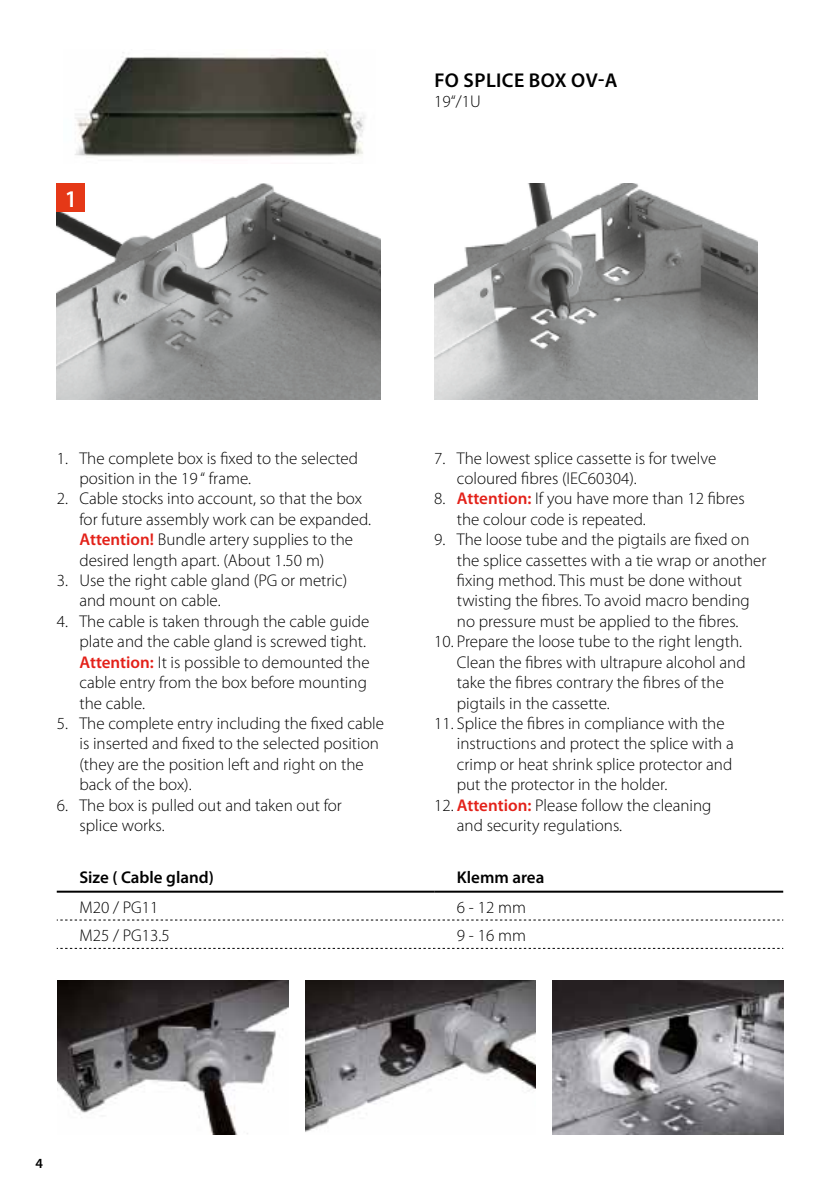
<style>
.page{position:relative;width:840px;height:1191px;background:#fff}
.page>*{position:absolute;margin:0;border:0;box-sizing:border-box;transform-origin:0 0}
.t1{font:600 24px "Myriad Pro";color:#fff}
.t2{font:600 20px "Myriad Pro";letter-spacing:.02em;color:#000}
.t3{font:300 17px/20.4px "Myriad Pro";color:#000}
.t4{font:600 17px "Myriad Pro";color:#000}
.t5{font:600 14px "Myriad Pro";color:#000}
.s1{font-weight:600;color:#e32119}
</style>
<div class="page">
<img style="left:75px;top:52px;width:290px;height:105px">
<img style="left:57px;top:183px;width:323px;height:216px">
<div style="left:57px;top:183px;width:28px;height:29px;background:#e53817"></div>
<img style="left:434px;top:183px;width:323px;height:216px">
<img style="left:58px;top:980px;width:230px;height:154px">
<img style="left:305px;top:980px;width:230px;height:152px">
<img style="left:552px;top:980px;width:230px;height:154px">
<hr style="left:57px;top:890px;width:377px;height:2px;background:#000">
<hr style="left:434px;top:890px;width:348px;height:2px;background:#000">
<svg style="left:57px;top:919px;width:723px;height:1px"></svg>
<svg style="left:57px;top:948px;width:723px;height:1px"></svg>
<h1 class="t1" style="left:65px;top:183px;width:14px">1</h1>
<p class="t2" style="left:434px;top:67px;width:184px">FO Splice box OV-A</p>
<p class="t3" style="left:434px;top:91px;width:45px">19“/1U</p>
<p class="t3" style="left:79px;top:447px;width:280px;text-indent:-23px">1. The complete box is fixed to the selected position in the 19 “ frame.</p>
<p class="t3" style="left:57px;top:488px;width:307px">2. Cable stocks into account, so that the box</p>
<p class="t3" style="left:79px;top:509px;width:293px">for future assembly work can be expanded.</p>
<p class="t3" style="left:57px;top:529px;width:298px"><span class="s1">Attention!</span> Bundle artery supplies to the</p>
<p class="t3" style="left:79px;top:549px;width:246px">desired length apart. (About 1.50 m)</p>
<p class="t3" style="left:79px;top:570px;width:269px;text-indent:-23px">3. Use the right cable gland (PG or metric) and mount on cable.</p>
<p class="t3" style="left:57px;top:611px;width:314px">4. The cable is taken through the cable guide</p>
<p class="t3" style="left:79px;top:631px;width:288px">plate and the cable gland is screwed tight.</p>
<p class="t3" style="left:57px;top:651px;width:314px"><span class="s1">Attention:</span> It is possible to demounted the</p>
<p class="t3" style="left:79px;top:672px;width:289px">cable entry from the box before mounting</p>
<p class="t3" style="left:79px;top:692px;width:67px">the cable.</p>
<p class="t3" style="left:79px;top:713px;width:306px;text-indent:-23px">5. The complete entry including the fixed cable is inserted and fixed to the selected position (they are the position left and right on the back of the box).</p>
<p class="t3" style="left:79px;top:794px;width:264px;text-indent:-23px">6. The box is pulled out and taken out for splice works.</p>
<p class="t3" style="left:456px;top:447px;width:261px;text-indent:-23px">7. The lowest splice cassette is for twelve coloured fibres (IEC60304).</p>
<p class="t3" style="left:456px;top:488px;width:289px;text-indent:-23px">8. <span class="s1">Attention:</span> If you have more than 12 fibres the colour code is repeated.</p>
<p class="t3" style="left:456px;top:529px;width:311px;text-indent:-23px">9. The loose tube and the pigtails are fixed on the splice cassettes with a tie wrap or another fixing method. This must be done without twisting the fibres. To avoid macro bending no pressure must be applied to the fibres.</p>
<p class="t3" style="left:456px;top:631px;width:290px;text-indent:-23px">10. Prepare the loose tube to the right length.<br>Clean the fibres with ultrapure alcohol and take the fibres contrary the fibres of the pigtails in the cassette.</p>
<p class="t3" style="left:456px;top:713px;width:278px;text-indent:-23px">11. Splice the fibres in compliance with the instructions and protect the splice with a crimp or heat shrink splice protector and put the protector in the holder.</p>
<p class="t3" style="left:456px;top:794px;width:256px;text-indent:-23px">12. <span class="s1">Attention:</span> Please follow the cleaning and security regulations.</p>
<p class="t4" style="left:79px;top:867px;width:136px">Size ( Cable gland)</p>
<p class="t4" style="left:456px;top:867px;width:89px">Klemm area</p>
<p class="t3" style="left:79px;top:896px;width:80px">M20 / PG11</p>
<p class="t3" style="left:456px;top:896px;width:70px">6 - 12 mm</p>
<p class="t3" style="left:79px;top:924px;width:92px">M25 / PG13.5</p>
<p class="t3" style="left:456px;top:924px;width:70px">9 - 16 mm</p>
<p class="t5" style="left:36px;top:1154px;width:9px">4</p>
</div>
